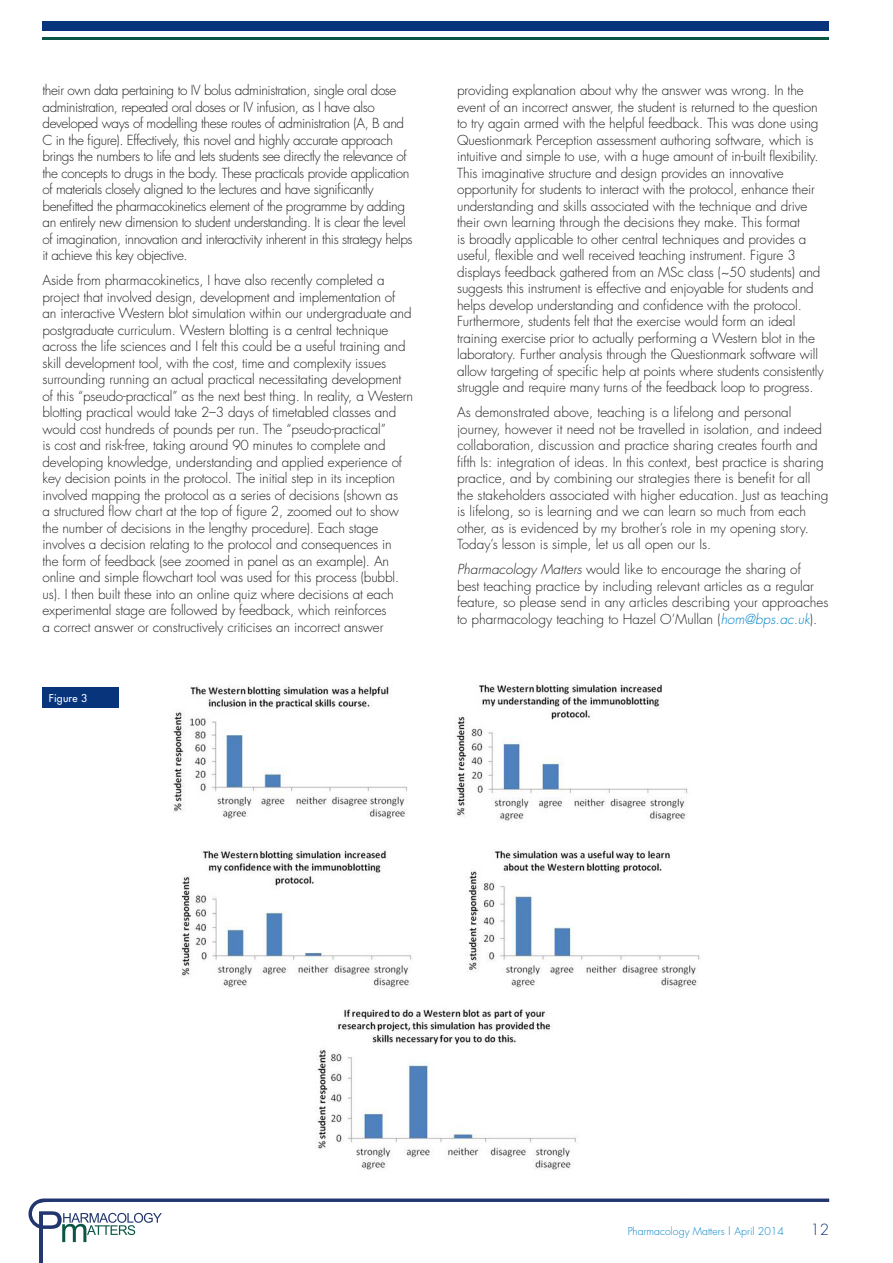
<style>
.page{position:relative;width:893px;height:1263px;background:#fff}
.page>*{position:absolute;margin:0;border:0;box-sizing:border-box;transform-origin:0 0}
.t1{font:300 15px "Futura";color:#08347b}
.t2{font:300 13.5px/16.5px "Futura";letter-spacing:-.01em;color:#231f20}
.t3{font:300 13.5px/16.5px "Futura";letter-spacing:-.03em;color:#231f20}
.t4{font:300 10.5px "Futura";color:#0082c8}
.t5{font:10.5px "Futura";letter-spacing:.02em;color:#fff}
.s1{font-style:italic}
.s2{font-style:italic;color:#0082c8}
</style>
<div class="page">
<svg style="left:28px;top:1198px;width:801px;height:65px"></svg>
<svg style="left:62px;top:1213px;width:100px;height:29px"></svg>
<div style="left:43px;top:21px;width:786px;height:9px;background:#08347b"></div>
<hr style="left:43px;top:37px;width:786px;height:3px;background:#0c5646">
<img style="left:173px;top:684px;width:527px;height:486px">
<div style="left:43px;top:687px;width:76px;height:21px;background:#08347b"></div>
<p class="t3" style="left:43px;top:82px;width:372px">their own data pertaining to IV bolus administration, single oral dose administration, repeated oral doses or IV infusion, as I have also developed ways of modelling these routes of administration (A, B and C in the figure). Effectively, this novel and highly accurate approach brings the numbers to life and lets students see directly the relevance of the concepts to drugs in the body. These practicals provide application of materials closely aligned to the lectures and have significantly benefitted the pharmacokinetics element of the programme by adding an entirely new dimension to student understanding. It is clear the level of imagination, innovation and interactivity inherent in this strategy helps it achieve this key objective.</p>
<p class="t2" style="left:43px;top:272px;width:372px">Aside from pharmacokinetics, I have also recently completed a project that involved design, development and implementation of<br>an interactive Western blot simulation within our undergraduate and postgraduate curriculum. Western blotting is a central technique across the life sciences and I felt this could be a useful training and skill development tool, with the cost, time and complexity issues surrounding running an actual practical necessitating development of this “pseudo-practical” as the next best thing. In reality, a Western blotting practical would take 2–3 days of timetabled classes and would cost hundreds of pounds per run. The “pseudo-practical”<br>is cost and risk-free, taking around 90 minutes to complete and developing knowledge, understanding and applied experience of key decision points in the protocol. The initial step in its inception involved mapping the protocol as a series of decisions (shown as<br>a structured flow chart at the top of figure 2, zoomed out to show the number of decisions in the lengthy procedure). Each stage involves a decision relating to the protocol and consequences in<br>the form of feedback (see zoomed in panel as an example). An online and simple flowchart tool was used for this process (bubbl. us). I then built these into an online quiz where decisions at each experimental stage are followed by feedback, which reinforces<br>a correct answer or constructively criticises an incorrect answer</p>
<p class="t5" style="left:49px;top:691px;width:40px">Figure 3</p>
<p class="t2" style="left:457px;top:82px;width:368px">providing explanation about why the answer was wrong. In the event of an incorrect answer, the student is returned to the question to try again armed with the helpful feedback. This was done using Questionmark Perception assessment authoring software, which is intuitive and simple to use, with a huge amount of in-built flexibility.<br>This imaginative structure and design provides an innovative opportunity for students to interact with the protocol, enhance their understanding and skills associated with the technique and drive their own learning through the decisions they make. This format<br>is broadly applicable to other central techniques and provides a useful, flexible and well received teaching instrument. Figure 3 displays feedback gathered from an MSc class (~50 students) and suggests this instrument is effective and enjoyable for students and helps develop understanding and confidence with the protocol.<br>Furthermore, students felt that the exercise would form an ideal training exercise prior to actually performing a Western blot in the laboratory. Further analysis through the Questionmark software will allow targeting of specific help at points where students consistently struggle and require many turns of the feedback loop to progress.</p>
<p class="t2" style="left:457px;top:404px;width:373px">As demonstrated above, teaching is a lifelong and personal journey, however it need not be travelled in isolation, and indeed collaboration, discussion and practice sharing creates fourth and fifth Is: integration of ideas. In this context, best practice is sharing practice, and by combining our strategies there is benefit for all the stakeholders associated with higher education. Just as teaching is lifelong, so is learning and we can learn so much from each other, as is evidenced by my brother’s role in my opening story.<br>Today’s lesson is simple, let us all open our Is.</p>
<p class="t2" style="left:457px;top:561px;width:373px"><span class="s1">Pharmacology Matters</span> would like to encourage the sharing of<br>best teaching practice by including relevant articles as a regular feature, so please send in any articles describing your approaches to pharmacology teaching to Hazel O’Mullan (<span class="s2">hom@bps.ac.uk</span>).</p>
<p class="t4" style="left:628px;top:1224px;width:158px">Pharmacology Matters | April 2014</p>
<p class="t1" style="left:811px;top:1220px;width:20px">12</p>
</div>
